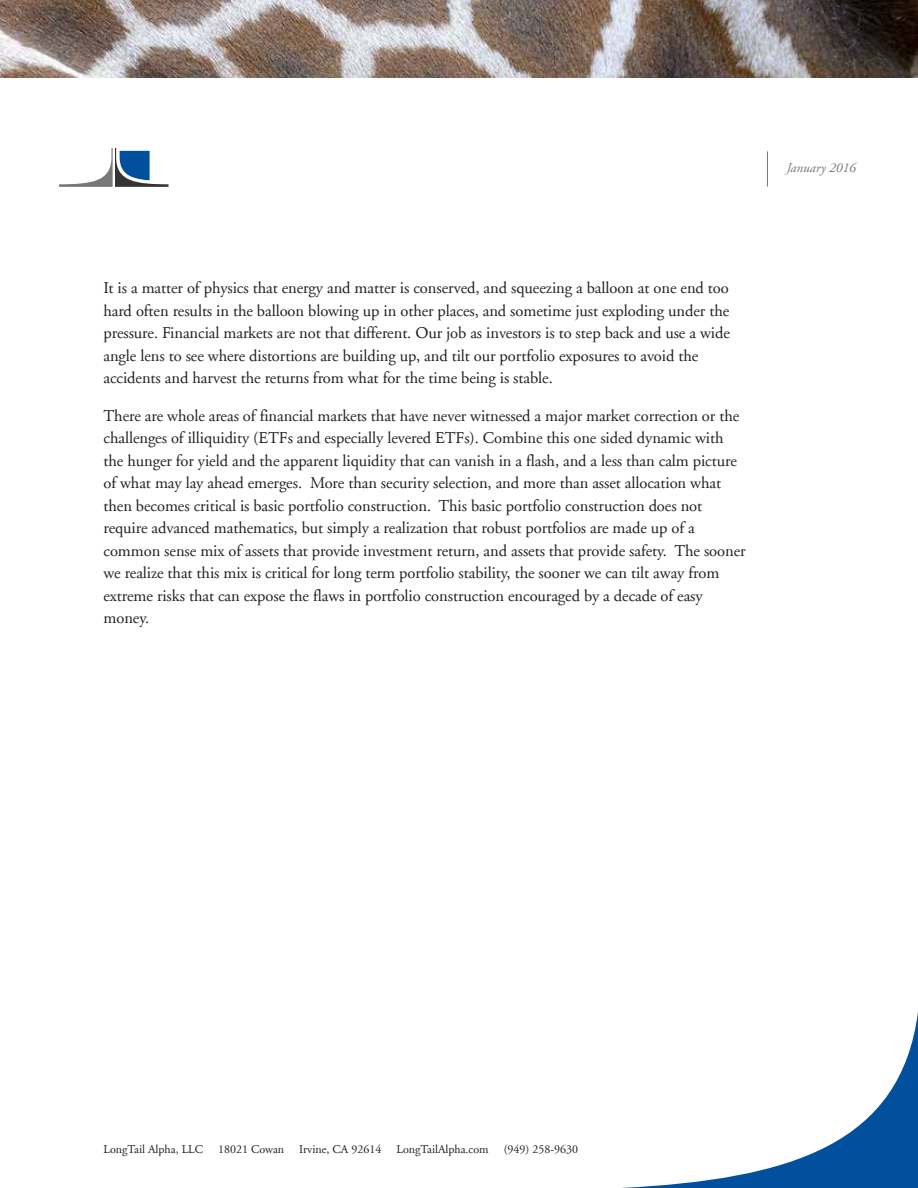
<style>
.page{position:relative;width:918px;height:1188px;background:#fff}
.page>*{position:absolute;margin:0;border:0;box-sizing:border-box;transform-origin:0 0}
.t1{font:16.5px/22.5px "Adobe Garamond LT";letter-spacing:-.005em;color:#231f20}
.t2{font:italic 13.5px "Adobe Garamond LT";color:#787878}
.t3{font:12px "Adobe Garamond LT";color:#231f20}
</style>
<div class="page">
<img style="left:0;top:0;width:918px;height:78px">
<svg style="left:59px;top:148px;width:110px;height:39px"></svg>
<hr style="left:767px;top:151px;width:1px;height:35px;background:#787878">
<svg style="left:621px;top:1012px;width:297px;height:176px"></svg>
<p class="t2" style="left:786px;top:160px;width:71px">January 2016</p>
<p class="t1" style="left:104px;top:277px;width:628px">It is a matter of physics that energy and matter is conserved, and squeezing a balloon at one end too hard often results in the balloon blowing up in other places, and sometime just exploding under the pressure. Financial markets are not that different. Our job as investors is to step back and use a wide angle lens to see where distortions are building up, and tilt our portfolio exposures to avoid the accidents and harvest the returns from what for the time being is stable.</p>
<p class="t1" style="left:104px;top:405px;width:644px">There are whole areas of financial markets that have never witnessed a major market correction or the challenges of illiquidity (ETFs and especially levered ETFs). Combine this one sided dynamic with the hunger for yield and the apparent liquidity that can vanish in a flash, and a less than calm picture of what may lay ahead emerges. More than security selection, and more than asset allocation what then becomes critical is basic portfolio construction. This basic portfolio construction does not require advanced mathematics, but simply a realization that robust portfolios are made up of a common sense mix of assets that provide investment return, and assets that provide safety. The sooner we realize that this mix is critical for long term portfolio stability, the sooner we can tilt away from extreme risks that can expose the flaws in portfolio construction encouraged by a decade of easy money.</p>
<p class="t3" style="left:104px;top:1143px;width:101px">LongTail Alpha, LLC</p>
<p class="t3" style="left:218px;top:1143px;width:68px">18021 Cowan</p>
<p class="t3" style="left:299px;top:1143px;width:84px">Irvine, CA 92614</p>
<p class="t3" style="left:396px;top:1143px;width:94px">LongTailAlpha.com</p>
<p class="t3" style="left:504px;top:1143px;width:76px">(949) 258-9630</p>
</div>
